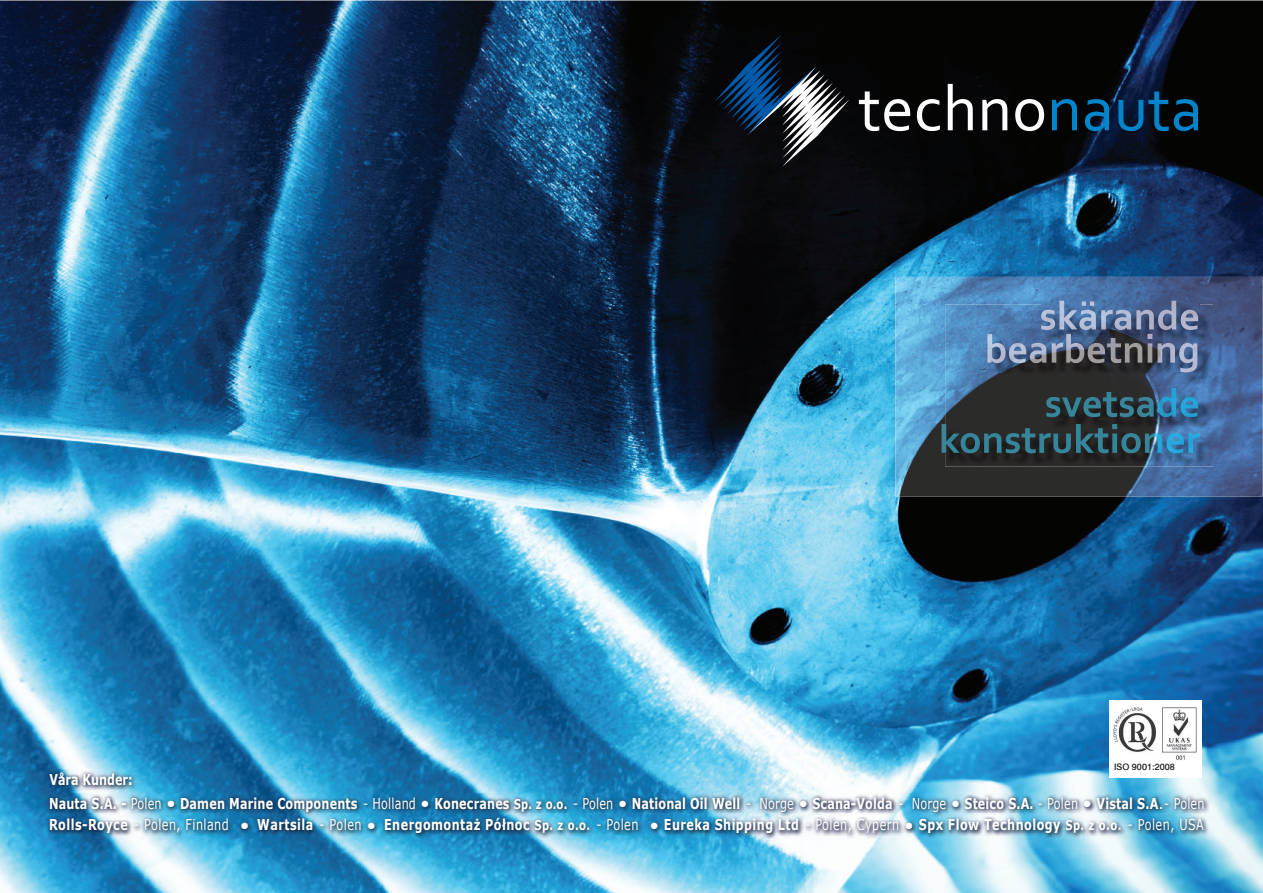
<style>
.page{position:relative;width:1263px;height:893px;background:#fff}
.page>*{position:absolute;margin:0;border:0;box-sizing:border-box;transform-origin:0 0}
.t1{font:700 15px/23.4px "Verdana";letter-spacing:.015em;color:#fff;scale:.75 1}
.t2{font:700 15px "Verdana";letter-spacing:.04em;color:#fff;scale:.75 1}
.t3{font:9px "Swis 721 Md EU";color:#231f20}
.s1{font-weight:400}
.s2{font-size:13.5px}
</style>
<div class="page">
<img style="left:0;top:0;width:1263px;height:893px">
<img style="left:895px;top:277px;width:367px;height:220px">
<svg style="left:714px;top:34px;width:135px;height:133px;background:#212c36"></svg>
<svg style="left:1052px;top:92px;width:146px;height:39px;background:#04314e"></svg>
<svg style="left:859px;top:84px;width:185px;height:47px"></svg>
<img style="left:46px;top:769px;width:92px;height:22px">
<img style="left:945px;top:305px;width:268px;height:162px">
<img style="left:1041px;top:301px;width:159px;height:4px">
<img style="left:1041px;top:305px;width:159px;height:25px">
<img style="left:987px;top:334px;width:210px;height:38px">
<img style="left:1046px;top:388px;width:154px;height:29px">
<img style="left:945px;top:424px;width:255px;height:29px">
<img style="left:47px;top:793px;width:1162px;height:46px">
<div style="left:1109px;top:700px;width:93px;height:78px;background:#fff"></div>
<img style="left:1113px;top:707px;width:84px;height:53px">
<p class="t3" style="left:1114px;top:761px;width:62px">ISO 9001:2008</p>
<p class="t1" style="left:49px;top:768px;width:1542px">Våra Kunder:<br>Nauta S.A. - <span class="s1">Polen</span> ● Damen Marine Components <span class="s1">- Holland</span> ● Konecranes <span class="s2">Sp. z o.o.</span> <span class="s1">- Polen</span> ● National Oil Well <span class="s1">- Norge</span> ● Scana-Volda <span class="s1">- Norge</span> ● Steico S.A. <span class="s1">- Polen</span> ● Vistal S.A<span class="s1">.- Polen</span></p>
<p class="t2" style="left:49px;top:814px;width:1541px">Rolls-Royce <span class="s1">- Polen, Finland</span> ● Wartsila <span class="s1">- Polen</span> ● Energomontaż Północ <span class="s2">Sp. z o.o.</span> <span class="s1">- Polen</span> ● Eureka Shipping Ltd <span class="s1">- Polen, Cypern</span> ● Spx Flow Technology <span class="s2">Sp. z o.o.</span> <span class="s1">- Polen, USA</span></p>
</div>
